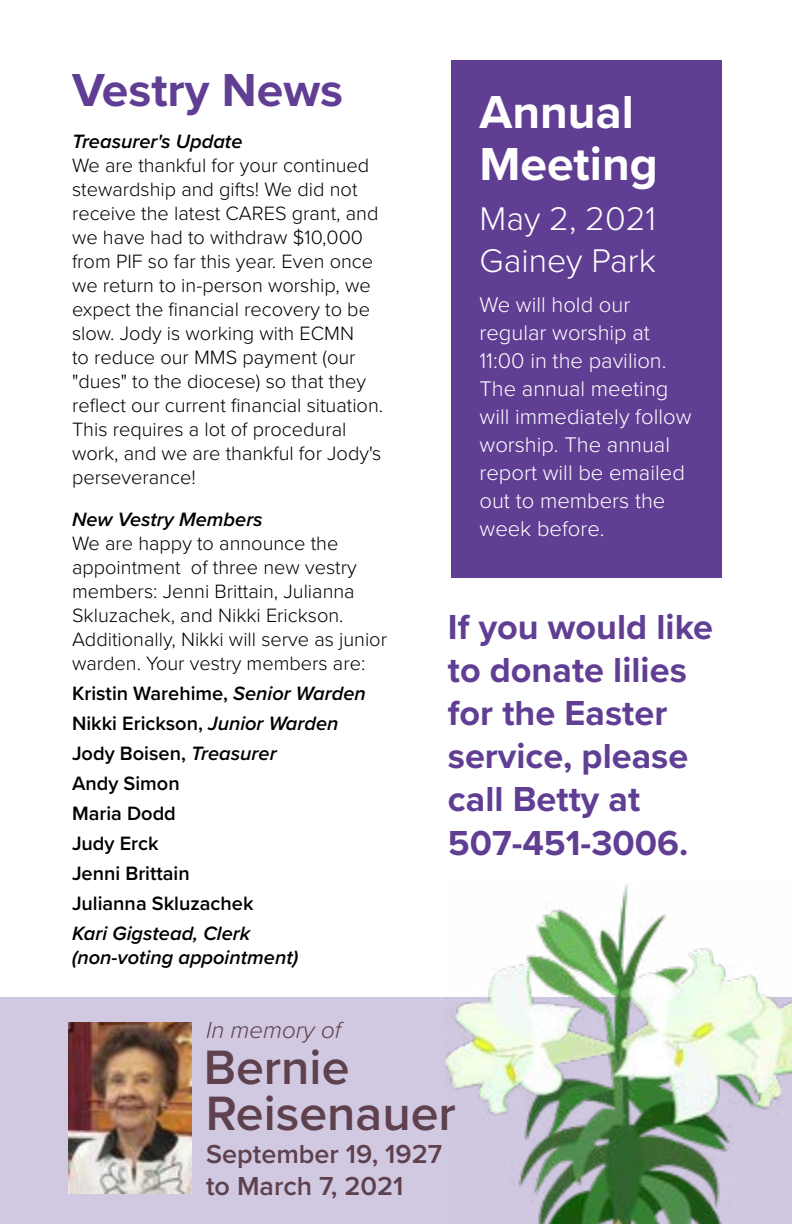
<style>
.page{position:relative;width:792px;height:1224px;background:#fff}
.page>*{position:absolute;margin:0;border:0;box-sizing:border-box;transform-origin:0 0}
.t1{font:600 50px/46px "Proxima Nova";color:#5f414e}
.t2{font:700 48px/52px "Proxima Nova";color:#fff}
.t3{font:700 48px "Proxima Nova";color:#603e93}
.t4{font:700 36px/43.2px "Proxima Nova";color:#603e93}
.t5{font:300 34px/42px "Proxima Nova";color:#fff}
.t6{font:600 27px/32.4px "Proxima Nova";color:#5f414e}
.t7{font:italic 300 24px "Proxima Nova";color:#5f414e}
.t8{font:300 22px/28px "Proxima Nova";color:#fff}
.t9{font:300 20px/24px "Proxima Nova";color:#000}
.t10{font:600 20px/30px "Proxima Nova";color:#000}
.t11{font:italic 600 20px/24px "Proxima Nova";color:#000}
.s1{font-style:italic}
</style>
<div class="page">
<div style="left:0;top:998px;width:792px;height:226px;background:#d1c8e1"></div>
<div style="left:451px;top:60px;width:270px;height:517px;background:#603e93"></div>
<img style="left:69px;top:1022px;width:123px;height:172px">
<img style="left:446px;top:884px;width:346px;height:340px">
<h2 class="t3" style="left:72px;top:54px;width:273px">Vestry News</h2>
<p class="t11" style="left:72px;top:129px;width:172px">Treasurer's Update</p>
<p class="t9" style="left:72px;top:152px;width:313px">We are thankful for your continued stewardship and gifts! We did not receive the latest CARES grant, and we have had to withdraw $10,000 from PIF so far this year. Even once we return to in-person worship, we expect the financial recovery to be slow. Jody is working with ECMN<br>to reduce our MMS payment (our "dues" to the diocese) so that they reflect our current financial situation.<br>This requires a lot of procedural work, and we are thankful for Jody's perseverance!</p>
<p class="t11" style="left:72px;top:507px;width:192px">New Vestry Members</p>
<p class="t9" style="left:72px;top:530px;width:317px">We are happy to announce the appointment of three new vestry members: Jenni Brittain, Julianna Skluzachek, and Nikki Erickson.<br>Additionally, Nikki will serve as junior warden. Your vestry members are:</p>
<p class="t10" style="left:72px;top:678px;width:295px">Kristin Warehime, <span class="s1">Senior Warden<br></span>Nikki Erickson, <span class="s1">Junior Warden<br></span>Jody Boisen, <span class="s1">Treasurer<br></span>Andy Simon<br>Maria Dodd<br>Judy Erck<br>Jenni Brittain<br>Julianna Skluzachek</p>
<p class="t11" style="left:72px;top:921px;width:228px">Kari Gigstead, Clerk (non-voting appointment)</p>
<h2 class="t2" style="left:480px;top:84px;width:180px">Annual<br>Meeting</h2>
<h3 class="t5" style="left:480px;top:195px;width:178px">May 2, 2021<br>Gainey Park</h3>
<p class="t8" style="left:480px;top:289px;width:213px">We will hold our regular worship at<br>11:00 in the pavilion.<br>The annual meeting will immediately follow worship. The annual report will be emailed out to members the week before.</p>
<h3 class="t4" style="left:448px;top:604px;width:267px">If you would like to donate lilies for the Easter service, please call Betty at<br>507-451-3006.</h3>
<p class="t7" style="left:206px;top:1012px;width:137px">In memory of</p>
<h1 class="t1" style="left:204px;top:1043px;width:254px">Bernie<br>Reisenauer</h1>
<h3 class="t6" style="left:206px;top:1137px;width:238px">September 19, 1927 to March 7, 2021</h3>
</div>
